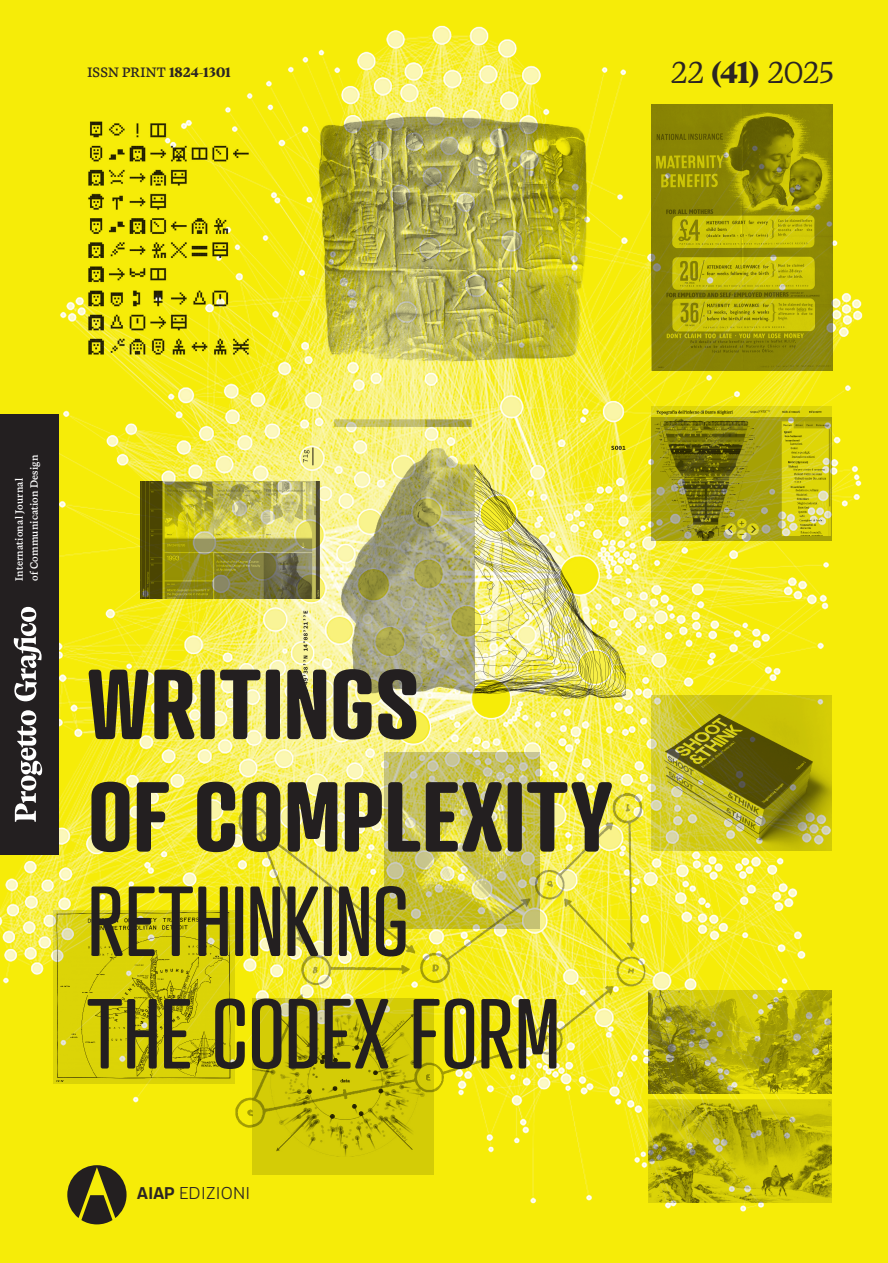
<style>
.page{position:relative;width:888px;height:1263px;background:#fff}
.page>*{position:absolute;margin:0;border:0;box-sizing:border-box;transform-origin:0 0}
.t1{font:96px "Atrament";letter-spacing:-.005em;color:#231f20}
.t2{font:700 96px "Atrament";letter-spacing:.005em;color:#231f20}
.t3{font:30px "Calvino";letter-spacing:-.01em;color:#2b2523}
.t4{font:300 18px "Macho Moustache";color:#2b2523}
.t5{font:600 13.5px "Calvino";letter-spacing:.01em;color:#2b2523}
.t6{font:600 10.5px "Calvino";letter-spacing:.015em;color:#fff}
.s1{font-family:"Calvino AIAP";font-weight:400}
.s2{font-family:"Calvino AIAP"}
.s3{font-weight:700}
</style>
<div class="page">
<img style="left:0;top:0;width:888px;height:1263px">
<div style="left:0;top:414px;width:59px;height:440px;background:#231f20"></div>
<svg style="left:14px;top:607px;width:28px;height:215px"></svg>
<svg style="left:67px;top:1165px;width:60px;height:59px"></svg>
<p class="t5" style="left:88px;top:63px;width:145px">ISSN PRINT <span class="s1">1824-1301</span></p>
<p class="t3" style="left:670px;top:51px;width:165px">22 <span class="s2">(41)</span> 2025</p>
<p class="t6" style="left:27px;top:581px;width:128px;rotate:-90deg">of Communication Design</p>
<p class="t6" style="left:12px;top:581px;width:104px;rotate:-90deg">International Journal</p>
<p class="t2" style="left:88px;top:643px;width:333px">WRITINGS</p>
<p class="t2" style="left:88px;top:756px;width:527px">OF COMPLEXITY</p>
<p class="t1" style="left:88px;top:863px;width:323px">RETHINKING</p>
<p class="t1" style="left:88px;top:975px;width:474px">THE CODEX FORM</p>
<p class="t4" style="left:137px;top:1182px;width:115px"><span class="s3">AIAP</span> EDIZIONI</p>
</div>
